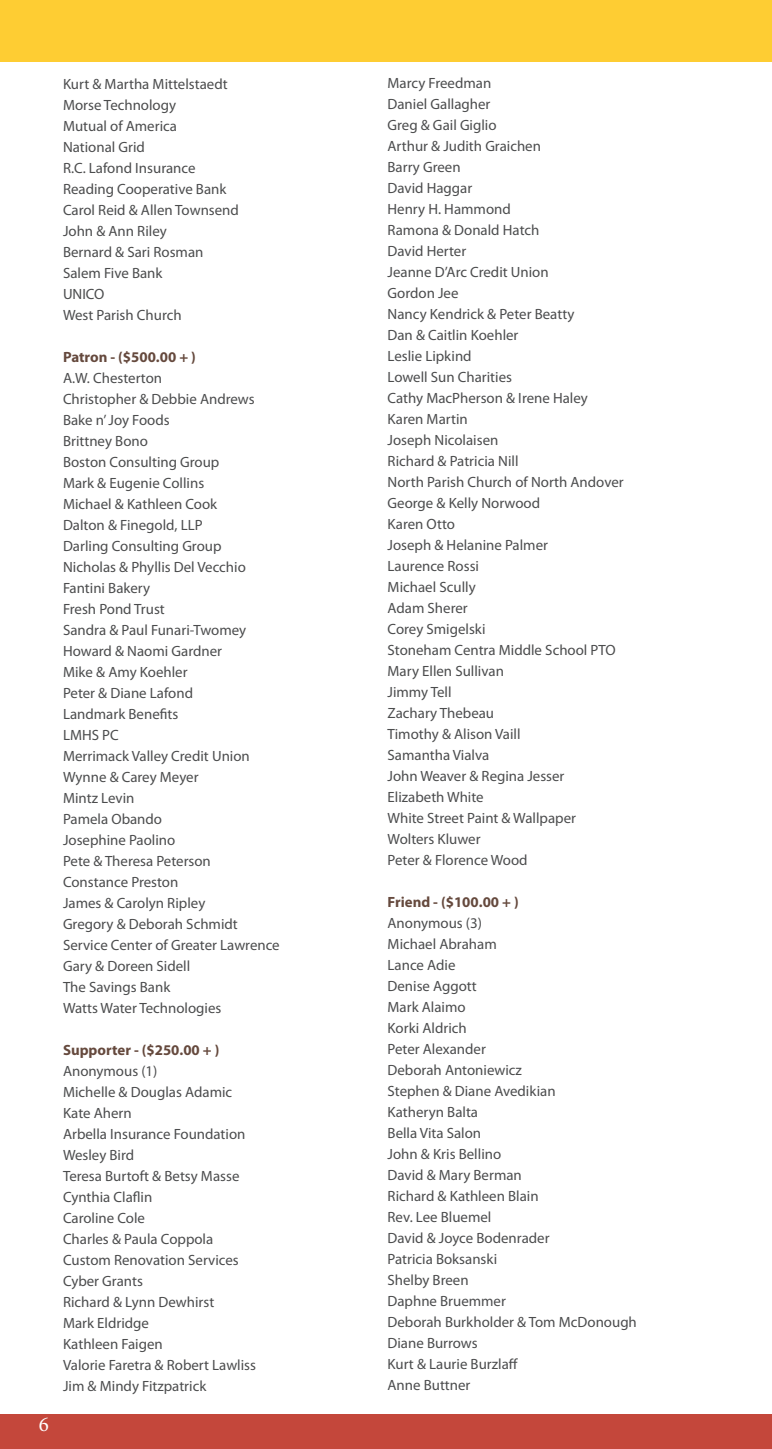
<style>
.page{position:relative;width:772px;height:1449px;background:#fff}
.page>*{position:absolute;margin:0;border:0;box-sizing:border-box;transform-origin:0 0}
.t1{font:21px "Minion Pro";color:#fff}
.t2{font:14.88px "Myriad Pro";color:#4b4c4d}
.t3{font:700 14.88px "Myriad Pro";color:#65493d}
</style>
<div class="page">
<div style="left:0;top:0;width:772px;height:61px;background:#fecd33"></div>
<div style="left:0;top:1415px;width:772px;height:34px;background:#c4473b"></div>
<p class="t1" style="left:39px;top:1410px;width:12px">6</p>
<p class="t2" style="left:63px;top:75px;width:166px">Kurt &amp; Martha Mittelstaedt</p>
<p class="t2" style="left:63px;top:96px;width:115px">Morse Technology</p>
<p class="t2" style="left:63px;top:117px;width:115px">Mutual of America</p>
<p class="t2" style="left:63px;top:138px;width:83px">National Grid</p>
<p class="t2" style="left:63px;top:159px;width:134px">R.C. Lafond Insurance</p>
<p class="t2" style="left:63px;top:180px;width:165px">Reading Cooperative Bank</p>
<p class="t2" style="left:63px;top:201px;width:177px">Carol Reid &amp; Allen Townsend</p>
<p class="t2" style="left:63px;top:222px;width:105px">John &amp; Ann Riley</p>
<p class="t2" style="left:63px;top:243px;width:142px">Bernard &amp; Sari Rosman</p>
<p class="t2" style="left:63px;top:264px;width:101px">Salem Five Bank</p>
<p class="t2" style="left:63px;top:285px;width:43px">UNICO</p>
<p class="t2" style="left:63px;top:306px;width:120px">West Parish Church</p>
<p class="t3" style="left:63px;top:347px;width:134px">Patron - ($500.00 + )</p>
<p class="t2" style="left:63px;top:369px;width:101px">A.W. Chesterton</p>
<p class="t2" style="left:63px;top:390px;width:193px">Christopher &amp; Debbie Andrews</p>
<p class="t2" style="left:63px;top:411px;width:108px">Bake n’ Joy Foods</p>
<p class="t2" style="left:63px;top:432px;width:86px">Brittney Bono</p>
<p class="t2" style="left:63px;top:453px;width:158px">Boston Consulting Group</p>
<p class="t2" style="left:63px;top:474px;width:143px">Mark &amp; Eugenie Collins</p>
<p class="t2" style="left:63px;top:495px;width:156px">Michael &amp; Kathleen Cook</p>
<p class="t2" style="left:63px;top:516px;width:141px">Dalton &amp; Finegold, LLP</p>
<p class="t2" style="left:63px;top:537px;width:160px">Darling Consulting Group</p>
<p class="t2" style="left:63px;top:558px;width:184px">Nicholas &amp; Phyllis Del Vecchio</p>
<p class="t2" style="left:63px;top:579px;width:89px">Fantini Bakery</p>
<p class="t2" style="left:63px;top:600px;width:103px">Fresh Pond Trust</p>
<p class="t2" style="left:63px;top:621px;width:185px">Sandra &amp; Paul Funari-Twomey</p>
<p class="t2" style="left:63px;top:642px;width:160px">Howard &amp; Naomi Gardner</p>
<p class="t2" style="left:63px;top:663px;width:126px">Mike &amp; Amy Koehler</p>
<p class="t2" style="left:63px;top:684px;width:132px">Peter &amp; Diane Lafond</p>
<p class="t2" style="left:63px;top:705px;width:117px">Landmark Benefits</p>
<p class="t2" style="left:63px;top:726px;width:57px">LMHS PC</p>
<p class="t2" style="left:63px;top:747px;width:188px">Merrimack Valley Credit Union</p>
<p class="t2" style="left:63px;top:768px;width:137px">Wynne &amp; Carey Meyer</p>
<p class="t2" style="left:63px;top:789px;width:73px">Mintz Levin</p>
<p class="t2" style="left:63px;top:810px;width:101px">Pamela Obando</p>
<p class="t2" style="left:63px;top:831px;width:114px">Josephine Paolino</p>
<p class="t2" style="left:63px;top:852px;width:149px">Pete &amp; Theresa Peterson</p>
<p class="t2" style="left:63px;top:873px;width:117px">Constance Preston</p>
<p class="t2" style="left:63px;top:894px;width:144px">James &amp; Carolyn Ripley</p>
<p class="t2" style="left:63px;top:915px;width:176px">Gregory &amp; Deborah Schmidt</p>
<p class="t2" style="left:63px;top:936px;width:218px">Service Center of Greater Lawrence</p>
<p class="t2" style="left:63px;top:957px;width:129px">Gary &amp; Doreen Sidell</p>
<p class="t2" style="left:63px;top:978px;width:109px">The Savings Bank</p>
<p class="t2" style="left:63px;top:999px;width:160px">Watts Water Technologies</p>
<p class="t3" style="left:63px;top:1040px;width:158px">Supporter - ($250.00 + )</p>
<p class="t2" style="left:63px;top:1062px;width:96px">Anonymous (1)</p>
<p class="t2" style="left:63px;top:1083px;width:171px">Michelle &amp; Douglas Adamic</p>
<p class="t2" style="left:63px;top:1104px;width:70px">Kate Ahern</p>
<p class="t2" style="left:63px;top:1125px;width:184px">Arbella Insurance Foundation</p>
<p class="t2" style="left:63px;top:1146px;width:73px">Wesley Bird</p>
<p class="t2" style="left:63px;top:1167px;width:178px">Teresa Burtoft &amp; Betsy Masse</p>
<p class="t2" style="left:63px;top:1188px;width:91px">Cynthia Claflin</p>
<p class="t2" style="left:63px;top:1209px;width:84px">Caroline Cole</p>
<p class="t2" style="left:63px;top:1230px;width:152px">Charles &amp; Paula Coppola</p>
<p class="t2" style="left:63px;top:1251px;width:177px">Custom Renovation Services</p>
<p class="t2" style="left:63px;top:1272px;width:81px">Cyber Grants</p>
<p class="t2" style="left:63px;top:1293px;width:153px">Richard &amp; Lynn Dewhirst</p>
<p class="t2" style="left:63px;top:1314px;width:88px">Mark Eldridge</p>
<p class="t2" style="left:63px;top:1335px;width:101px">Kathleen Faigen</p>
<p class="t2" style="left:63px;top:1356px;width:195px">Valorie Faretra &amp; Robert Lawliss</p>
<p class="t2" style="left:63px;top:1377px;width:145px">Jim &amp; Mindy Fitzpatrick</p>
<p class="t2" style="left:387px;top:74px;width:105px">Marcy Freedman</p>
<p class="t2" style="left:387px;top:95px;width:104px">Daniel Gallagher</p>
<p class="t2" style="left:387px;top:116px;width:111px">Greg &amp; Gail Giglio</p>
<p class="t2" style="left:387px;top:137px;width:155px">Arthur &amp; Judith Graichen</p>
<p class="t2" style="left:387px;top:158px;width:75px">Barry Green</p>
<p class="t2" style="left:387px;top:179px;width:86px">David Haggar</p>
<p class="t2" style="left:387px;top:200px;width:125px">Henry H. Hammond</p>
<p class="t2" style="left:387px;top:221px;width:153px">Ramona &amp; Donald Hatch</p>
<p class="t2" style="left:387px;top:242px;width:80px">David Herter</p>
<p class="t2" style="left:387px;top:263px;width:163px">Jeanne D’Arc Credit Union</p>
<p class="t2" style="left:387px;top:284px;width:72px">Gordon Jee</p>
<p class="t2" style="left:387px;top:305px;width:188px">Nancy Kendrick &amp; Peter Beatty</p>
<p class="t2" style="left:387px;top:326px;width:132px">Dan &amp; Caitlin Koehler</p>
<p class="t2" style="left:387px;top:347px;width:86px">Leslie Lipkind</p>
<p class="t2" style="left:387px;top:368px;width:126px">Lowell Sun Charities</p>
<p class="t2" style="left:387px;top:389px;width:202px">Cathy MacPherson &amp; Irene Haley</p>
<p class="t2" style="left:387px;top:410px;width:82px">Karen Martin</p>
<p class="t2" style="left:387px;top:431px;width:112px">Joseph Nicolaisen</p>
<p class="t2" style="left:387px;top:452px;width:133px">Richard &amp; Patricia Nill</p>
<p class="t2" style="left:387px;top:473px;width:238px">North Parish Church of North Andover</p>
<p class="t2" style="left:387px;top:494px;width:154px">George &amp; Kelly Norwood</p>
<p class="t2" style="left:387px;top:515px;width:69px">Karen Otto</p>
<p class="t2" style="left:387px;top:536px;width:162px">Joseph &amp; Helanine Palmer</p>
<p class="t2" style="left:387px;top:557px;width:93px">Laurence Rossi</p>
<p class="t2" style="left:387px;top:578px;width:90px">Michael Scully</p>
<p class="t2" style="left:387px;top:599px;width:82px">Adam Sherer</p>
<p class="t2" style="left:387px;top:620px;width:100px">Corey Smigelski</p>
<p class="t2" style="left:387px;top:641px;width:230px">Stoneham Centra Middle School PTO</p>
<p class="t2" style="left:387px;top:662px;width:118px">Mary Ellen Sullivan</p>
<p class="t2" style="left:387px;top:683px;width:65px">Jimmy Tell</p>
<p class="t2" style="left:387px;top:704px;width:108px">Zachary Thebeau</p>
<p class="t2" style="left:387px;top:725px;width:135px">Timothy &amp; Alison Vaill</p>
<p class="t2" style="left:387px;top:746px;width:103px">Samantha Vialva</p>
<p class="t2" style="left:387px;top:767px;width:178px">John Weaver &amp; Regina Jesser</p>
<p class="t2" style="left:387px;top:788px;width:98px">Elizabeth White</p>
<p class="t2" style="left:387px;top:809px;width:190px">White Street Paint &amp; Wallpaper</p>
<p class="t2" style="left:387px;top:830px;width:94px">Wolters Kluwer</p>
<p class="t2" style="left:387px;top:851px;width:142px">Peter &amp; Florence Wood</p>
<p class="t3" style="left:387px;top:892px;width:133px">Friend - ($100.00 + )</p>
<p class="t2" style="left:387px;top:914px;width:96px">Anonymous (3)</p>
<p class="t2" style="left:387px;top:935px;width:111px">Michael Abraham</p>
<p class="t2" style="left:387px;top:956px;width:69px">Lance Adie</p>
<p class="t2" style="left:387px;top:977px;width:91px">Denise Aggott</p>
<p class="t2" style="left:387px;top:998px;width:80px">Mark Alaimo</p>
<p class="t2" style="left:387px;top:1019px;width:81px">Korki Aldrich</p>
<p class="t2" style="left:387px;top:1040px;width:100px">Peter Alexander</p>
<p class="t2" style="left:387px;top:1061px;width:136px">Deborah Antoniewicz</p>
<p class="t2" style="left:387px;top:1082px;width:169px">Stephen &amp; Diane Avedikian</p>
<p class="t2" style="left:387px;top:1103px;width:92px">Katheryn Balta</p>
<p class="t2" style="left:387px;top:1124px;width:95px">Bella Vita Salon</p>
<p class="t2" style="left:387px;top:1145px;width:115px">John &amp; Kris Bellino</p>
<p class="t2" style="left:387px;top:1166px;width:136px">David &amp; Mary Berman</p>
<p class="t2" style="left:387px;top:1187px;width:153px">Richard &amp; Kathleen Blain</p>
<p class="t2" style="left:387px;top:1208px;width:105px">Rev. Lee Bluemel</p>
<p class="t2" style="left:387px;top:1229px;width:163px">David &amp; Joyce Bodenrader</p>
<p class="t2" style="left:387px;top:1250px;width:111px">Patricia Boksanski</p>
<p class="t2" style="left:387px;top:1271px;width:83px">Shelby Breen</p>
<p class="t2" style="left:387px;top:1292px;width:120px">Daphne Bruemmer</p>
<p class="t2" style="left:387px;top:1313px;width:251px">Deborah Burkholder &amp; Tom McDonough</p>
<p class="t2" style="left:387px;top:1334px;width:92px">Diane Burrows</p>
<p class="t2" style="left:387px;top:1355px;width:132px">Kurt &amp; Laurie Burzlaff</p>
<p class="t2" style="left:387px;top:1376px;width:84px">Anne Buttner</p>
</div>
